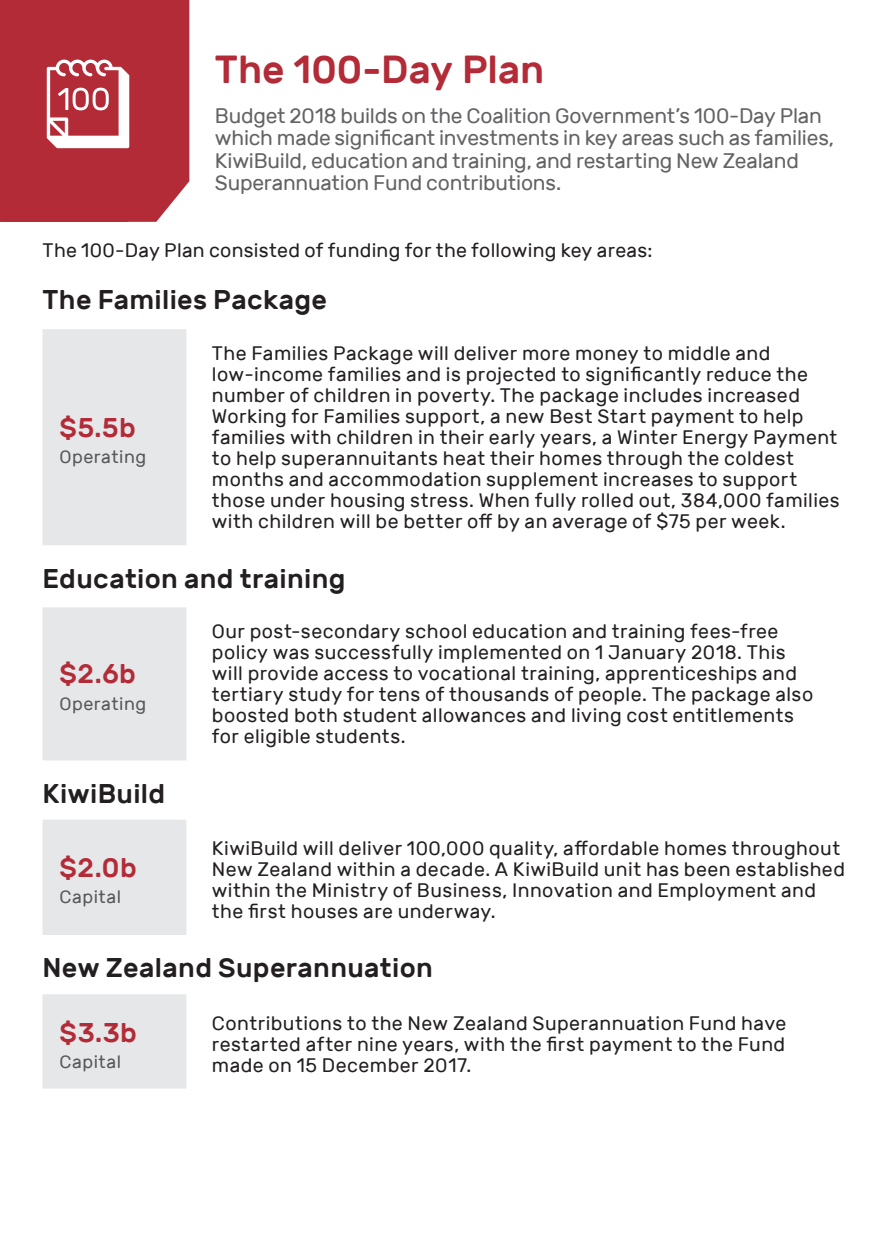
<style>
.page{position:relative;width:893px;height:1259px;background:#fff}
.page>*{position:absolute;margin:0;border:0;box-sizing:border-box;transform-origin:0 0}
.Heading_1{font:500 39px "Rubik";color:#b22b37}
.Heading_2{font:500 27px "Rubik";letter-spacing:.01em;color:#231f20}
.Key_priorities_stats{font:500 27px "Rubik";letter-spacing:.015em;color:#b22b37}
.Intro_text{font:21px/22.5px "Rubik";letter-spacing:-.01em;color:#636366}
.Body{font:19.5px/21px "Rubik";letter-spacing:.025em;color:#231f20}
.Key_priorities_-_Ope{font:18px "Rubik";letter-spacing:.025em;color:#57585a}
</style>
<div class="page">
<svg style="left:43px;top:329px;width:143px;height:759px;fill:#e6e7e9"></svg>
<svg style="left:0;top:0;width:189px;height:222px;background:#b83d48"></svg>
<p class="Heading_1" style="left:215px;top:48px;width:331px">The 100-Day Plan</p>
<p class="Intro_text" style="left:215px;top:105px;width:621px">Budget 2018 builds on the Coalition Government’s 100-Day Plan which made significant investments in key areas such as families, KiwiBuild, education and training, and restarting New Zealand Superannuation Fund contributions.</p>
<p class="Body" style="left:43px;top:240px;width:612px">The 100-Day Plan consisted of funding for the following key areas:</p>
<p class="Heading_2" style="left:43px;top:285px;width:286px">The Families Package</p>
<p class="Body" style="left:212px;top:343px;width:629px">The Families Package will deliver more money to middle and low-income families and is projected to significantly reduce the number of children in poverty. The package includes increased Working for Families support, a new Best Start payment to help families with children in their early years, a Winter Energy Payment to help superannuitants heat their homes through the coldest months and accommodation supplement increases to support those under housing stress. When fully rolled out, 384,000 families with children will be better off by an average of $75 per week.</p>
<p class="Heading_2" style="left:43px;top:563px;width:304px">Education and training</p>
<p class="Key_priorities_stats" style="left:60px;top:412px;width:78px">$5.5b</p>
<p class="Key_priorities_-_Ope" style="left:60px;top:447px;width:88px">Operating</p>
<p class="Key_priorities_stats" style="left:60px;top:658px;width:78px">$2.6b</p>
<p class="Key_priorities_-_Ope" style="left:60px;top:693px;width:88px">Operating</p>
<p class="Heading_2" style="left:43px;top:778px;width:124px">KiwiBuild</p>
<p class="Body" style="left:212px;top:621px;width:603px">Our post-secondary school education and training fees-free policy was successfully implemented on 1 January 2018. This will provide access to vocational training, apprenticeships and tertiary study for tens of thousands of people. The package also boosted both student allowances and living cost entitlements for eligible students.</p>
<p class="Body" style="left:212px;top:838px;width:635px">KiwiBuild will deliver 100,000 quality, affordable homes throughout New Zealand within a decade. A KiwiBuild unit has been established within the Ministry of Business, Innovation and Employment and the first houses are underway.</p>
<p class="Heading_2" style="left:43px;top:952px;width:392px">New Zealand Superannuation</p>
<p class="Key_priorities_stats" style="left:60px;top:1017px;width:79px">$3.3b</p>
<p class="Key_priorities_-_Ope" style="left:60px;top:1052px;width:63px">Capital</p>
<p class="Key_priorities_stats" style="left:60px;top:852px;width:79px">$2.0b</p>
<p class="Key_priorities_-_Ope" style="left:60px;top:887px;width:63px">Capital</p>
<p class="Body" style="left:212px;top:1012px;width:576px;text-align:justify">Contributions to the New Zealand Superannuation Fund have restarted after nine years, with the first payment to the Fund made on 15 December 2017.</p>
</div>
